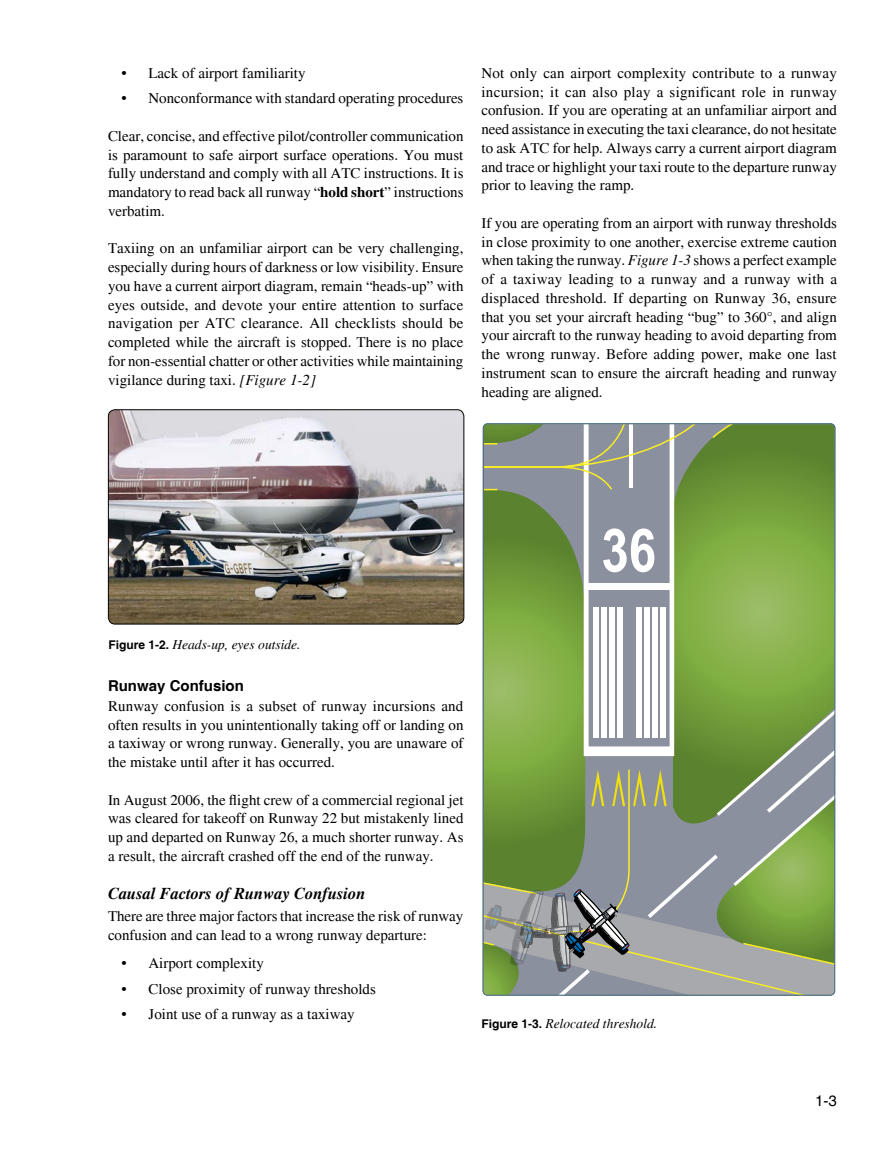
<style>
.page{position:relative;width:891px;height:1161px;background:#fff}
.page>*{position:absolute;margin:0;border:0;box-sizing:border-box;transform-origin:0 0}
.t1{font:700 60px "Arial Narrow";color:#fff}
.t2{font:italic 700 16.5px "Times";color:#000}
.t3{font:15px/18.8px "Times";color:#000;text-align:justify}
.t4{font:700 15px "Helvetica";color:#000}
.t5{font:15px "Helvetica";color:#000}
.t6{font:italic 13.5px "Times";color:#000}
.s1{font-weight:700}
.s2{font-style:italic}
.s3{font-family:"Helvetica";font-weight:700;font-style:normal;font-size:12px}
</style>
<div class="page">
<img style="left:108px;top:410px;width:356px;height:214px">
<div style="left:108px;top:409px;width:356px;height:215px;border:1px solid #000;border-radius:7px"></div>
<svg style="left:483px;top:424px;width:353px;height:571px;background:#89a170"></svg>
<p class="t3" style="left:122px;top:64px;width:186px">• Lack of airport familiarity</p>
<p class="t3" style="left:122px;top:89px;width:343px">• Nonconformance with standard operating procedures</p>
<p class="t3" style="left:108px;top:127px;width:357px">Clear, concise, and effective pilot/controller communication is paramount to safe airport surface operations. You must fully understand and comply with all ATC instructions. It is mandatory to read back all runway “<span class="s1">hold short</span>” instructions verbatim.</p>
<p class="t3" style="left:108px;top:239px;width:357px">Taxiing on an unfamiliar airport can be very challenging, especially during hours of darkness or low visibility. Ensure you have a current airport diagram, remain “heads-up” with eyes outside, and devote your entire attention to surface navigation per ATC clearance. All checklists should be completed while the aircraft is stopped. There is no place for non-essential chatter or other activities while maintaining vigilance during taxi. <span class="s2">[Figure 1-2]</span></p>
<p class="t3" style="left:482px;top:64px;width:357px">Not only can airport complexity contribute to a runway incursion; it can also play a significant role in runway confusion. If you are operating at an unfamiliar airport and need assistance in executing the taxi clearance, do not hesitate to ask ATC for help. Always carry a current airport diagram and trace or highlight your taxi route to the departure runway prior to leaving the ramp.</p>
<p class="t3" style="left:482px;top:214px;width:357px">If you are operating from an airport with runway thresholds in close proximity to one another, exercise extreme caution when taking the runway. <span class="s2">Figure 1-3</span> shows a perfect example of a taxiway leading to a runway and a runway with a displaced threshold. If departing on Runway 36, ensure that you set your aircraft heading “bug” to 360°, and align your aircraft to the runway heading to avoid departing from the wrong runway. Before adding power, make one last instrument scan to ensure the aircraft heading and runway heading are aligned.</p>
<h1 class="t1" style="left:601px;top:505px;width:56px">36</h1>
<p class="t6" style="left:108px;top:637px;width:194px"><span class="s3">Figure 1-2.</span> Heads-up, eyes outside.</p>
<p class="t4" style="left:108px;top:676px;width:137px">Runway Confusion</p>
<p class="t3" style="left:108px;top:697px;width:357px">Runway confusion is a subset of runway incursions and often results in you unintentionally taking off or landing on a taxiway or wrong runway. Generally, you are unaware of the mistake until after it has occurred.</p>
<p class="t3" style="left:108px;top:790px;width:357px">In August 2006, the flight crew of a commercial regional jet was cleared for takeoff on Runway 22 but mistakenly lined up and departed on Runway 26, a much shorter runway. As a result, the aircraft crashed off the end of the runway.</p>
<p class="t2" style="left:108px;top:884px;width:259px">Causal Factors of Runway Confusion</p>
<p class="t3" style="left:108px;top:907px;width:357px">There are three major factors that increase the risk of runway confusion and can lead to a wrong runway departure:</p>
<p class="t3" style="left:122px;top:954px;width:144px">• Airport complexity</p>
<p class="t3" style="left:122px;top:979px;width:256px">• Close proximity of runway thresholds</p>
<p class="t3" style="left:122px;top:1005px;width:235px">• Joint use of a runway as a taxiway</p>
<p class="t6" style="left:482px;top:1016px;width:177px"><span class="s3">Figure 1-3.</span> Relocated threshold.</p>
<p class="t5" style="left:815px;top:1092px;width:23px">1-3</p>
</div>
